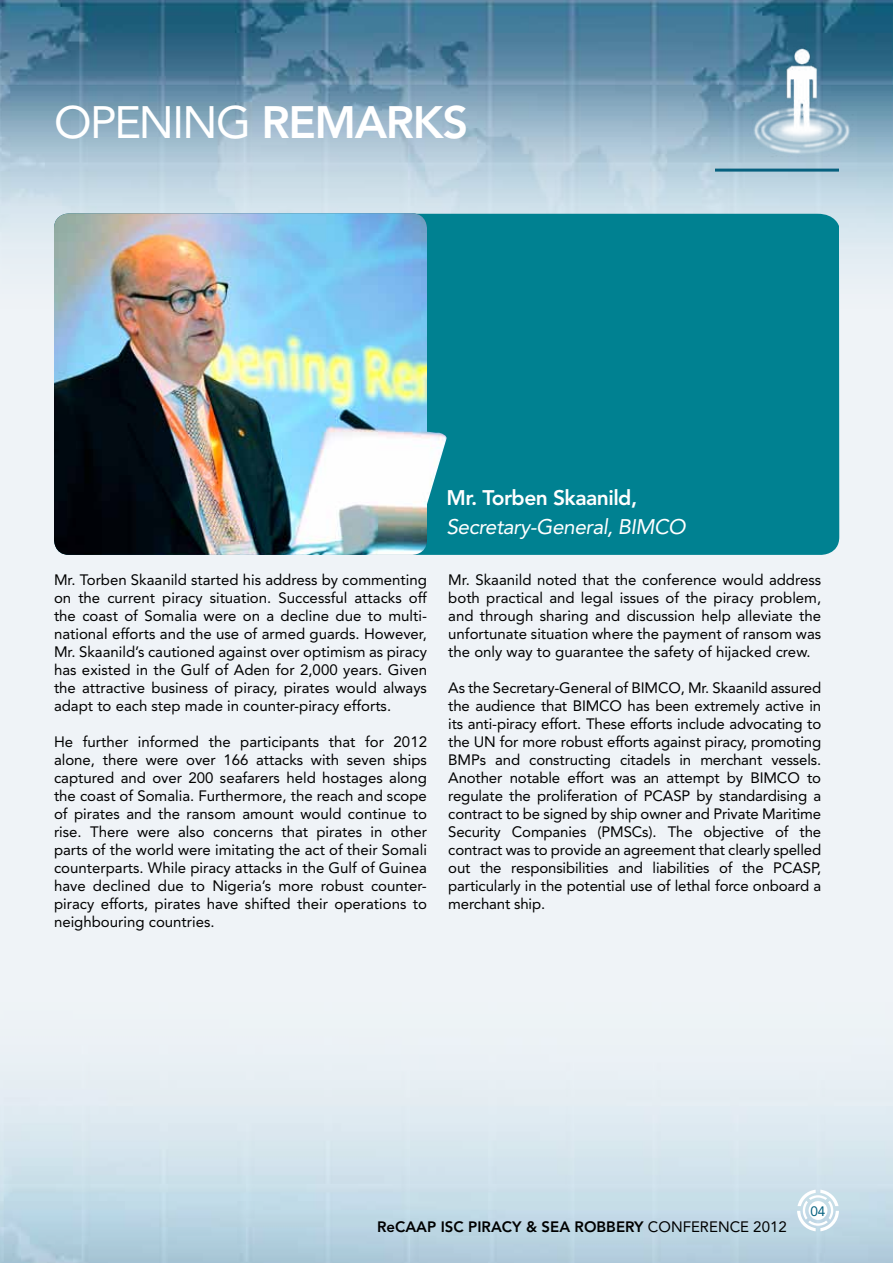
<style>
.page{position:relative;width:893px;height:1263px;background:#fff}
.page>*{position:absolute;margin:0;border:0;box-sizing:border-box;transform-origin:0 0}
.t1{font:45px "Avenir LT Std";letter-spacing:-.035em;color:#fff}
.t2{font:italic 21px "Avenir LT Std";letter-spacing:-.025em;color:#fff}
.t3{font:800 21px "Avenir LT Std";letter-spacing:-.025em;color:#fff}
.t4{font:15px/18px "Avenir LT Std";color:#000;text-align:justify}
.t5{font:800 15px "Avenir LT Std";color:#000}
.t6{font:13.65px "Avenir LT Std";color:#06617f}
.s1{font-weight:800}
.s2{font-weight:400}
</style>
<div class="page">
<img style="left:0;top:0;width:893px;height:176px">
<div style="left:448px;top:214px;width:391px;height:341px;background:#008191"></div>
<img style="left:54px;top:213px;width:394px;height:342px">
<svg style="left:797px;top:1190px;width:42px;height:41px"></svg>
<img style="left:715px;top:10px;width:172px;height:169px">
<h1 class="t1" style="left:54px;top:96px;width:410px">openi ng <span class="s1">remarks</span></h1>
<p class="t4" style="left:54px;top:571px;width:375px">Mr. Torben Skaanild started his address by commenting on the current piracy situation. Successful attacks off the coast of Somalia were on a decline due to multi&shy;national efforts and the use of armed guards. H owever, Mr. Skaanild’s cautioned against over optimism as piracy has existed in the Gulf of Aden for 2,000 years. Given the attractive business of piracy, pirates would always adapt to each step made in counter-piracy efforts.</p>
<p class="t4" style="left:54px;top:733px;width:375px">H e further informed the participants that for 2012 alone, there were over 166 attacks with seven ships captured and over 200 seafarers held hostages along the coast of Somalia. Furthermore, the reach and scope of pirates and the ransom amount would continue to rise. There were also concerns that pirates in other parts of the world were imitating the act of their Somali counterparts. While piracy attacks in the Gulf of Guinea have declined due to N igeria’s more robust counter&shy;piracy efforts, pirates have shifted their operations to neighbouring countries.</p>
<h2 class="t3" style="left:446px;top:486px;width:192px">M r. Torben Skaanild,</h2>
<h2 class="t2" style="left:446px;top:514px;width:241px">Secretary-General, BIMCO</h2>
<p class="t4" style="left:448px;top:571px;width:374px">Mr. Skaanild noted that the conference would address both practical and legal issues of the piracy problem, and through sharing and discussion help alleviate the unfortunate situation where the payment of ransom was the only way to guarantee the safety of hijacked crew.</p>
<p class="t4" style="left:448px;top:679px;width:375px">As the Secretary-General of BIMCO, Mr. Skaanild assured the audience that BIMCO has been extremely active in its anti-piracy effort. These efforts include advocating to the UN for more robust efforts against piracy, promoting BMPs and constructing citadels in merchant vessels.<br>Another notable effort was an attempt by BIMCO</p>
<p class="t4" style="left:448px;top:769px;width:375px;text-indent:359px">to regulate the proliferation of PCASP by standardising a contract to be signed by ship owner and Private Maritime Security Companies (PMSCs). The objective of the contract was to provide an agreement that clearly spelled out the responsibilities and liabilities of the PCASP, particularly in the potential use of lethal force onboard a merchant ship.</p>
<p class="t6" style="left:811px;top:1203px;width:16px">04</p>
<p class="t5" style="left:377px;top:1218px;width:282px">ReCAAP ISC PIRACY &amp; SEA RO BBERY <span class="s2">CONFERENCE</span></p>
<p class="t4" style="left:753px;top:1218px;width:35px">2012</p>
</div>
